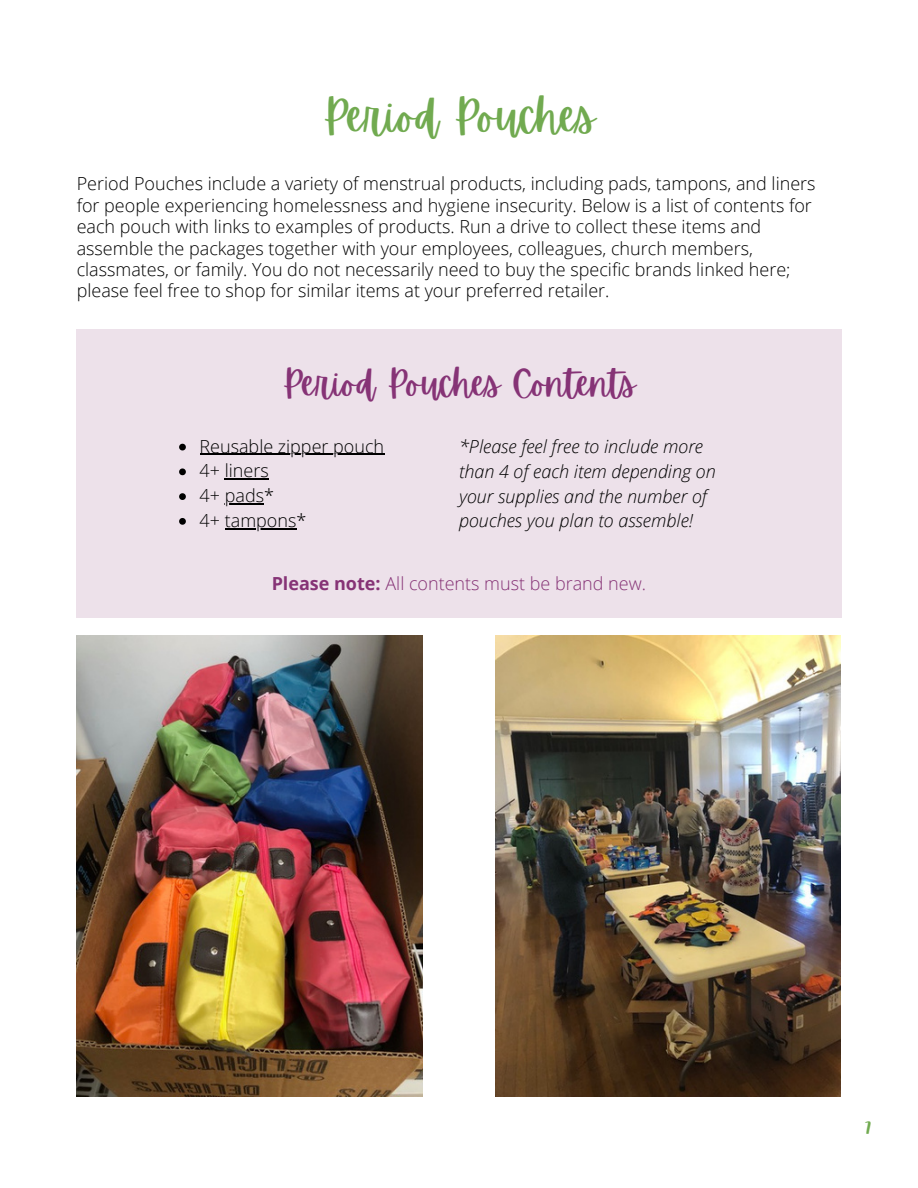
<style>
.page{position:relative;width:918px;height:1188px;background:#fff}
.page>*{position:absolute;margin:0;border:0;box-sizing:border-box;transform-origin:0 0}
.t1{font:45px "Apricots";color:#71aa50}
.t2{font:36px "Apricots";color:#863376}
.t3{font:21px "Apricots";color:#71aa50}
.t4{font:300 18px/21.3px "Open Sans";color:#000}
.t5{font:italic 300 18px/24.8px "Open Sans";color:#000}
.t6{font:300 18px "Open Sans";color:#863376}
.s1{font-weight:700}
</style>
<div class="page">
<div style="left:77px;top:330px;width:764px;height:288px;background:#ede1ea"></div>
<img style="left:77px;top:635px;width:345px;height:461px">
<img style="left:495px;top:635px;width:346px;height:461px">
<svg style="left:179px;top:444px;width:7px;height:6px"></svg>
<hr style="left:200px;top:454px;width:184px;height:1px;background:#000">
<svg style="left:179px;top:468px;width:7px;height:7px"></svg>
<hr style="left:225px;top:479px;width:44px;height:1px;background:#000">
<svg style="left:179px;top:493px;width:7px;height:7px"></svg>
<hr style="left:225px;top:503px;width:39px;height:1px;background:#000">
<svg style="left:179px;top:518px;width:7px;height:7px"></svg>
<hr style="left:225px;top:528px;width:72px;height:1px;background:#000">
<h1 class="t1" style="left:323px;top:91px;width:274px">Period Pouches</h1>
<p class="t4" style="left:77px;top:173px;width:740px">Period Pouches include a variety of menstrual products, including pads, tampons, and liners for people experiencing homelessness and hygiene insecurity. Below is a list of contents for each pouch with links to examples of products. Run a drive to collect these items and assemble the packages together with your employees, colleagues, church members, classmates, or family. You do not necessarily need to buy the specific brands linked here; please feel free to shop for similar items at your preferred retailer.</p>
<h2 class="t2" style="left:282px;top:362px;width:355px">Period Pouches Contents</h2>
<p class="t4" style="left:200px;top:433px;width:186px;line-height:24.8px">Reusable zipper pouch<br>4+ liners<br>4+ pads*<br>4+ tampons*</p>
<p class="t5" style="left:459px;top:434px;width:258px">*Please feel free to include more than 4 of each item depending on your supplies and the number of pouches you plan to assemble!</p>
<p class="t6" style="left:272px;top:571px;width:376px"><span class="s1">Please note:</span> All contents must be brand new.</p>
<p class="t3" style="left:865px;top:1114px;width:8px">7</p>
</div>
